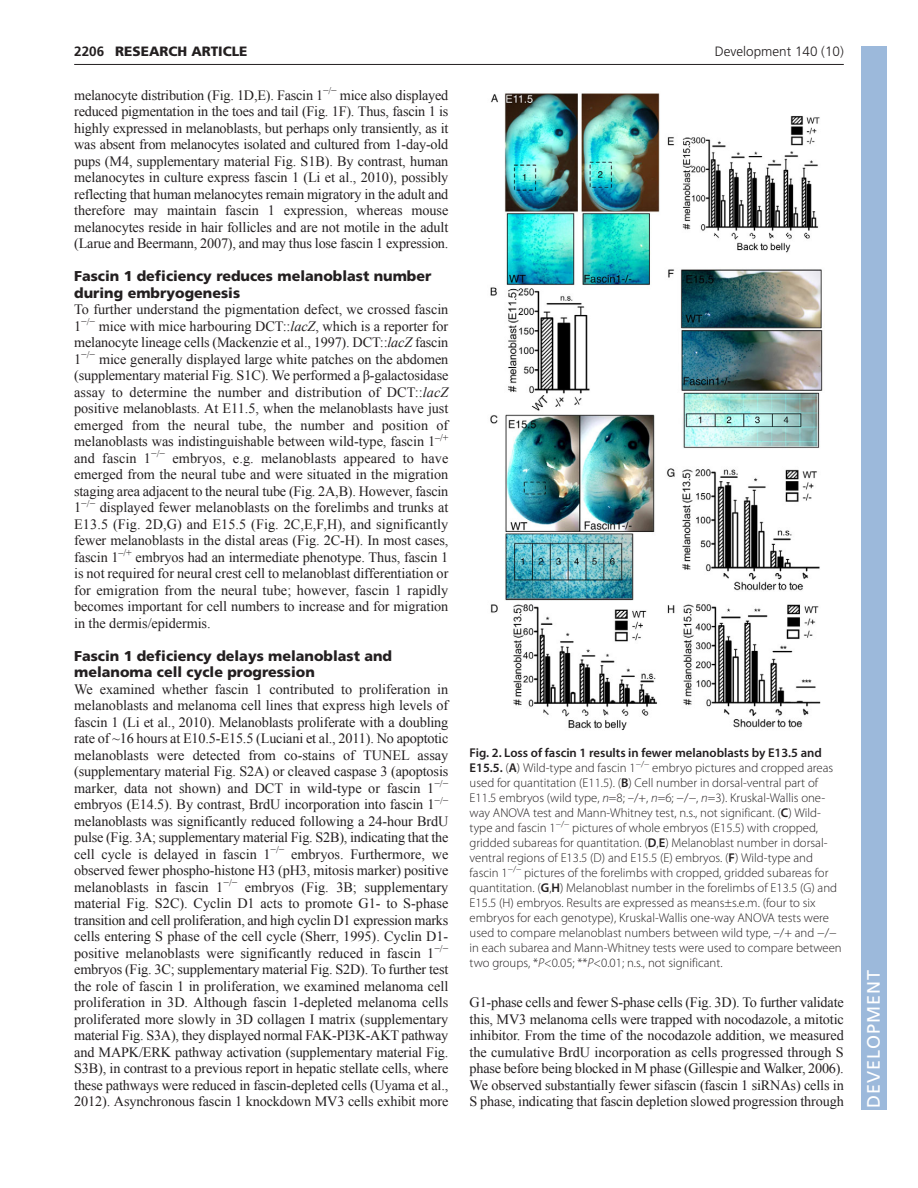
<style>
.page{position:relative;width:918px;height:1188px;background:#fff}
.page>*{position:absolute;margin:0;border:0;box-sizing:border-box;transform-origin:0 0}
.t1{font:18px "Frutiger LT Std";letter-spacing:.055em;color:#fff}
.t2{font:14.25px/16.5px "Times New Roman";letter-spacing:-.01em;color:#231f20;text-align:justify}
.t3{font:900 14.25px/16.5px "Frutiger LT Std";color:#231f20}
.t4{font:300 13.5px "Frutiger";color:#231f20}
.t5{font:900 13.5px "Frutiger LT Std";color:#231f20}
.t6{font:700 13.5px "Frutiger LT Std";color:#231f20}
.t7{font:300 12.75px/15px "Myriad Pro";color:#231f20}
.s1{font-style:italic}
.s2{font-weight:600}
</style>
<div class="page">
<hr style="left:74px;top:64px;width:770px;height:1px;background:#231f20">
<img style="left:490px;top:93px;width:333px;height:637px">
<div style="left:861px;top:46px;width:25px;height:1064px;background:#9cb9db"></div>
<p class="t5" style="left:115px;top:46px;width:134px">RESEARCH ARTICLE</p>
<p class="t4" style="left:715px;top:46px;width:131px">Development 140 (10)</p>
<p class="t6" style="left:74px;top:46px;width:32px">2206</p>
<p class="t2" style="left:74px;top:87px;width:376px">melanocyte distribution (Fig. 1D,E). Fascin 1<sup>−/−</sup> mice also displayed reduced pigmentation in the toes and tail (Fig. 1F). Thus, fascin 1 is highly expressed in melanoblasts, but perhaps only transiently, as it was absent from melanocytes isolated and cultured from 1-day-old pups (M4, supplementary material Fig. S1B). By contrast, human melanocytes in culture express fascin 1 (Li et al., 2010), possibly reflecting that human melanocytes remain migratory in the adult and therefore may maintain fascin 1 expression, whereas mouse melanocytes reside in hair follicles and are not motile in the adult (Larue and Beermann, 2007), and may thus lose fascin 1 expression.</p>
<p class="t3" style="left:74px;top:269px;width:359px">Fascin 1 deficiency reduces melanoblast number during embryogenesis</p>
<p class="t2" style="left:74px;top:301px;width:376px">To further understand the pigmentation defect, we crossed fascin 1<sup>−/−</sup> mice with mice harbouring DCT::<span class="s1">lacZ</span>, which is a reporter for melanocyte lineage cells (Mackenzie et al., 1997). DCT::<span class="s1">lacZ</span> fascin 1<sup>−/−</sup> mice generally displayed large white patches on the abdomen (supplementary material Fig. S1C). We performed a β-galactosidase assay to determine the number and distribution of DCT::<span class="s1">lacZ </span>positive melanoblasts. At E11.5, when the melanoblasts have just emerged from the neural tube, the number and position of melanoblasts was indistinguishable between wild-type, fascin 1<sup>–/+ </sup>and fascin 1<sup>−/−</sup> embryos, e.g. melanoblasts appeared to have emerged from the neural tube and were situated in the migration staging area adjacent to the neural tube (Fig. 2A,B). However, fascin 1<sup>−/−</sup> displayed fewer melanoblasts on the forelimbs and trunks at E13.5 (Fig. 2D,G) and E15.5 (Fig. 2C,E,F,H), and significantly fewer melanoblasts in the distal areas (Fig. 2C-H). In most cases, fascin 1<sup>–/+</sup> embryos had an intermediate phenotype. Thus, fascin 1 is not required for neural crest cell to melanoblast differentiation or for emigration from the neural tube; however, fascin 1 rapidly becomes important for cell numbers to increase and for migration in the dermis/epidermis.</p>
<p class="t3" style="left:74px;top:649px;width:319px">Fascin 1 deficiency delays melanoblast and melanoma cell cycle progression</p>
<p class="t2" style="left:74px;top:681px;width:376px">We examined whether fascin 1 contributed to proliferation in melanoblasts and melanoma cell lines that express high levels of fascin 1 (Li et al., 2010). Melanoblasts proliferate with a doubling rate of ~16 hours at E10.5-E15.5 (Luciani et al., 2011). No apoptotic melanoblasts were detected from co-stains of TUNEL assay (supplementary material Fig. S2A) or cleaved caspase 3 (apoptosis marker, data not shown) and DCT in wild-type or fascin 1<sup>−/− </sup>embryos (E14.5). By contrast, BrdU incorporation into fascin 1<sup>−/− </sup>melanoblasts was significantly reduced following a 24-hour BrdU pulse (Fig. 3A; supplementary material Fig. S2B), indicating that the cell cycle is delayed in fascin 1<sup>−/−</sup> embryos. Furthermore, we observed fewer phospho-histone H3 (pH3, mitosis marker) positive melanoblasts in fascin 1<sup>−/−</sup> embryos (Fig. 3B; supplementary material Fig. S2C). Cyclin D1 acts to promote G1- to S-phase transition and cell proliferation, and high cyclin D1 expression marks cells entering S phase of the cell cycle (Sherr, 1995). Cyclin D1- positive melanoblasts were significantly reduced in fascin 1<sup>−/− </sup>embryos (Fig. 3C; supplementary material Fig. S2D). To further test the role of fascin 1 in proliferation, we examined melanoma cell proliferation in 3D. Although fascin 1-depleted melanoma cells proliferated more slowly in 3D collagen I matrix (supplementary material Fig. S3A), they displayed normal FAK-PI3K-AKT pathway and MAPK/ERK pathway activation (supplementary material Fig.<br>S3B), in contrast to a previous report in hepatic stellate cells, where these pathways were reduced in fascin-depleted cells (Uyama et al., 2012). Asynchronous fascin 1 knockdown MV3 cells exhibit more</p>
<p class="t7" style="left:470px;top:746px;width:374px"><span class="s2">Fig. 2. Loss of fascin 1 results in fewer melanoblasts by E13.5 and E15.5.</span> (<span class="s2">A</span>) Wild-type and fascin 1<sup>−/−</sup> embryo pictures and cropped areas used for quantitation (E11.5). (<span class="s2">B</span>) Cell number in dorsal-ventral part of E11.5 embryos (wild type, <span class="s1">n</span>=8; –/+, <span class="s1">n</span>=6; −/−, <span class="s1">n</span>=3). Kruskal-Wallis one&shy;way ANOVA test and Mann-Whitney test, n.s., not significant. (<span class="s2">C</span>) Wild&shy;type and fascin 1<sup>−/−</sup> pictures of whole embryos (E15.5) with cropped, gridded subareas for quantitation. (<span class="s2">D</span>,<span class="s2">E</span>) Melanoblast number in dorsal&shy;ventral regions of E13.5 (D) and E15.5 (E) embryos. (<span class="s2">F</span>) Wild-type and fascin 1<sup>−/−</sup> pictures of the forelimbs with cropped, gridded subareas for quantitation. (<span class="s2">G</span>,<span class="s2">H</span>) Melanoblast number in the forelimbs of E13.5 (G) and E15.5 (H) embryos. Results are expressed as means±s.e.m. (four to six embryos for each genotype), Kruskal-Wallis one-way ANOVA tests were used to compare melanoblast numbers between wild type, –/+ and −/− in each subarea and Mann-Whitney tests were used to compare between two groups, *<span class="s1">P</span>&lt;0.05; **<span class="s1">P</span>&lt;0.01; n.s., not significant.</p>
<p class="t2" style="left:470px;top:994px;width:376px">G1-phase cells and fewer S-phase cells (Fig. 3D). To further validate this, MV3 melanoma cells were trapped with nocodazole, a mitotic inhibitor. From the time of the nocodazole addition, we measured the cumulative BrdU incorporation as cells progressed through S phase before being blocked in M phase (Gillespie and Walker, 2006).<br>We observed substantially fewer sifascin (fascin 1 siRNAs) cells in S phase, indicating that fascin depletion slowed progression through</p>
<p class="t1" style="left:863px;top:1108px;width:140px;rotate:-90deg">DEVELOPMENT</p>
</div>
